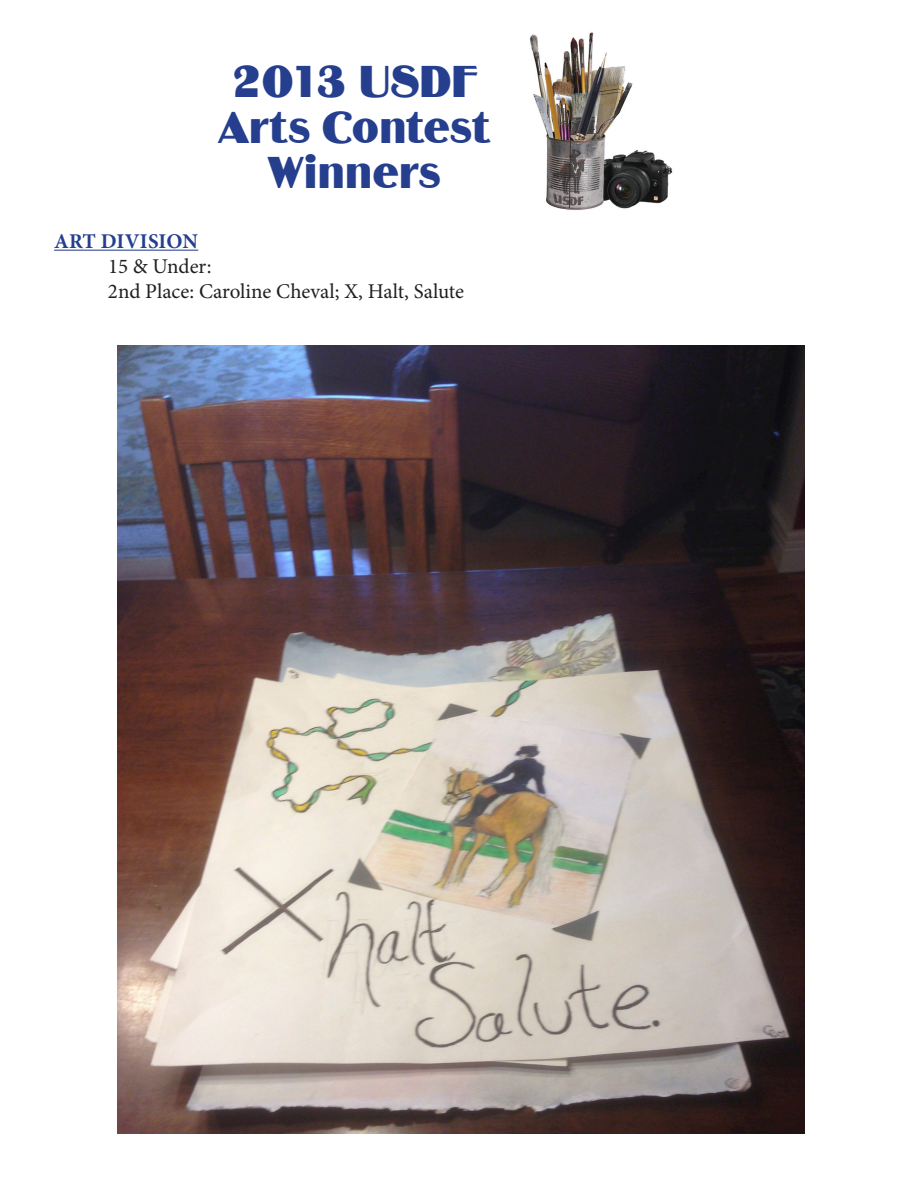
<style>
.page{position:relative;width:918px;height:1188px;background:#fff}
.page>*{position:absolute;margin:0;border:0;box-sizing:border-box;transform-origin:0 0}
.t1{font:46.35px/45.3px "Binner D";color:#253f8e;text-align:center}
.Paragraph_Style_1{font:21px "Minion Pro";color:#231f20}
.Paragraph_Style_1-2{font:700 21px "Minion Pro";color:#253f8e}
</style>
<div class="page">
<img style="left:529px;top:32px;width:144px;height:178px">
<hr style="left:54px;top:250px;width:144px;height:1px;background:#253f8e">
<img style="left:118px;top:346px;width:687px;height:788px">
<h1 class="t1" style="left:218px;top:60px;width:274px">2013 USDF<br>Arts Contest<br>Winners</h1>
<p class="Paragraph_Style_1-2" style="left:54px;top:227px;width:146px">ART DIVISION</p>
<p class="Paragraph_Style_1" style="left:108px;top:252px;width:105px">15 &amp; Under:</p>
<p class="Paragraph_Style_1" style="left:108px;top:278px;width:358px">2nd Place: Caroline Cheval; X, Halt, Salute</p>
</div>
